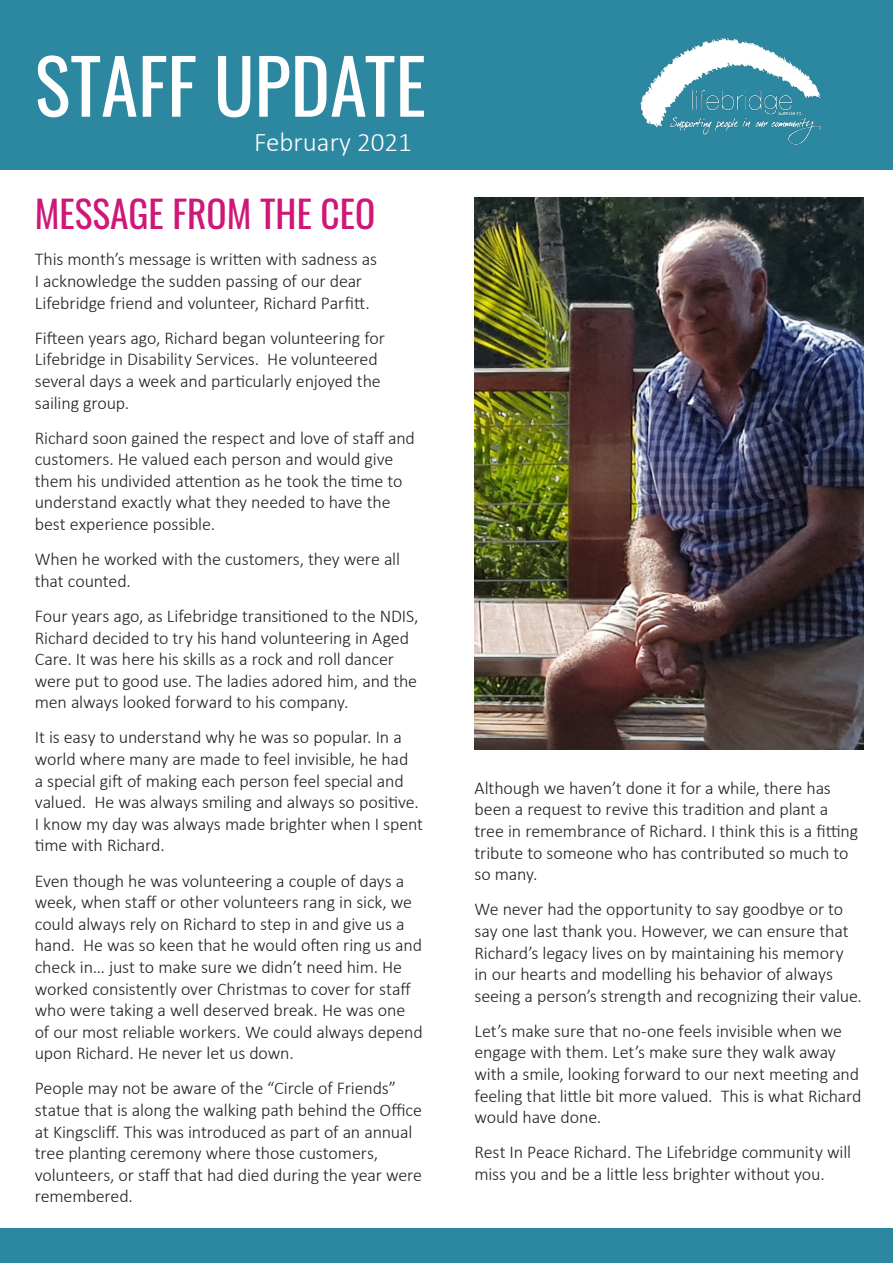
<style>
.page{position:relative;width:893px;height:1263px;background:#fff}
.page>*{position:absolute;margin:0;border:0;box-sizing:border-box;transform-origin:0 0}
.t1{font:75px "Oswald";color:#fff}
.t2{font:37.5px "Oswald";color:#ce1778}
.t3{font:300 27px "Calibri";color:#fff}
.t4{font:300 18px/21.6px "Calibri";letter-spacing:-.01em;color:#231f20}
</style>
<div class="page">
<div style="left:0;top:0;width:893px;height:170px;background:#2c87a0"></div>
<img style="left:640px;top:38px;width:181px;height:107px">
<div style="left:0;top:1229px;width:893px;height:34px;background:#2c87a0"></div>
<img style="left:474px;top:197px;width:389px;height:552px">
<p class="t1" style="left:35px;top:19px;width:393px">STAFF UPDATE</p>
<p class="t3" style="left:254px;top:125px;width:159px">February 2021</p>
<p class="t2" style="left:35px;top:181px;width:342px">MESSAGE FROM THE CEO</p>
<p class="t4" style="left:35px;top:248px;width:344px">This month’s message is written with sadness as<br>I acknowledge the sudden passing of our dear<br>Lifebridge friend and volunteer, Richard Parfitt.</p>
<p class="t4" style="left:35px;top:327px;width:352px">Fifteen years ago, Richard began volunteering for Lifebridge in Disability Services. He volunteered several days a week and particularly enjoyed the sailing group.</p>
<p class="t4" style="left:35px;top:427px;width:382px">Richard soon gained the respect and love of staff and customers. He valued each person and would give them his undivided attention as he took the time to understand exactly what they needed to have the best experience possible.</p>
<p class="t4" style="left:35px;top:548px;width:367px">When he worked with the customers, they were all that counted.</p>
<p class="t4" style="left:35px;top:605px;width:385px">Four years ago, as Lifebridge transitioned to the NDIS, Richard decided to try his hand volunteering in Aged Care. It was here his skills as a rock and roll dancer were put to good use. The ladies adored him, and the men always looked forward to his company.</p>
<p class="t4" style="left:35px;top:726px;width:390px">It is easy to understand why he was so popular. In a world where many are made to feel invisible, he had<br>a special gift of making each person feel special and valued. He was always smiling and always so positive.<br>I know my day was always made brighter when I spent time with Richard.</p>
<p class="t4" style="left:35px;top:869px;width:390px">Even though he was volunteering a couple of days a week, when staff or other volunteers rang in sick, we could always rely on Richard to step in and give us a hand. He was so keen that he would often ring us and check in… just to make sure we didn’t need him. He worked consistently over Christmas to cover for staff who were taking a well deserved break. He was one of our most reliable workers. We could always depend upon Richard. He never let us down.</p>
<p class="t4" style="left:35px;top:1077px;width:389px">People may not be aware of the “Circle of Friends” statue that is along the walking path behind the Office at Kingscliff. This was introduced as part of an annual tree planting ceremony where those customers, volunteers, or staff that had died during the year were remembered.</p>
<p class="t4" style="left:474px;top:777px;width:385px">Although we haven’t done it for a while, there has been a request to revive this tradition and plant a tree in remembrance of Richard. I think this is a fitting tribute to someone who has contributed so much to so many.</p>
<p class="t4" style="left:474px;top:898px;width:389px">We never had the opportunity to say goodbye or to say one last thank you. However, we can ensure that Richard’s legacy lives on by maintaining his memory<br>in our hearts and modelling his behavior of always seeing a person’s strength and recognizing their value.</p>
<p class="t4" style="left:474px;top:1020px;width:389px">Let’s make sure that no-one feels invisible when we engage with them. Let’s make sure they walk away with a smile, looking forward to our next meeting and feeling that little bit more valued. This is what Richard would have done.</p>
<p class="t4" style="left:474px;top:1141px;width:378px">Rest In Peace Richard. The Lifebridge community will miss you and be a little less brighter without you.</p>
</div>
